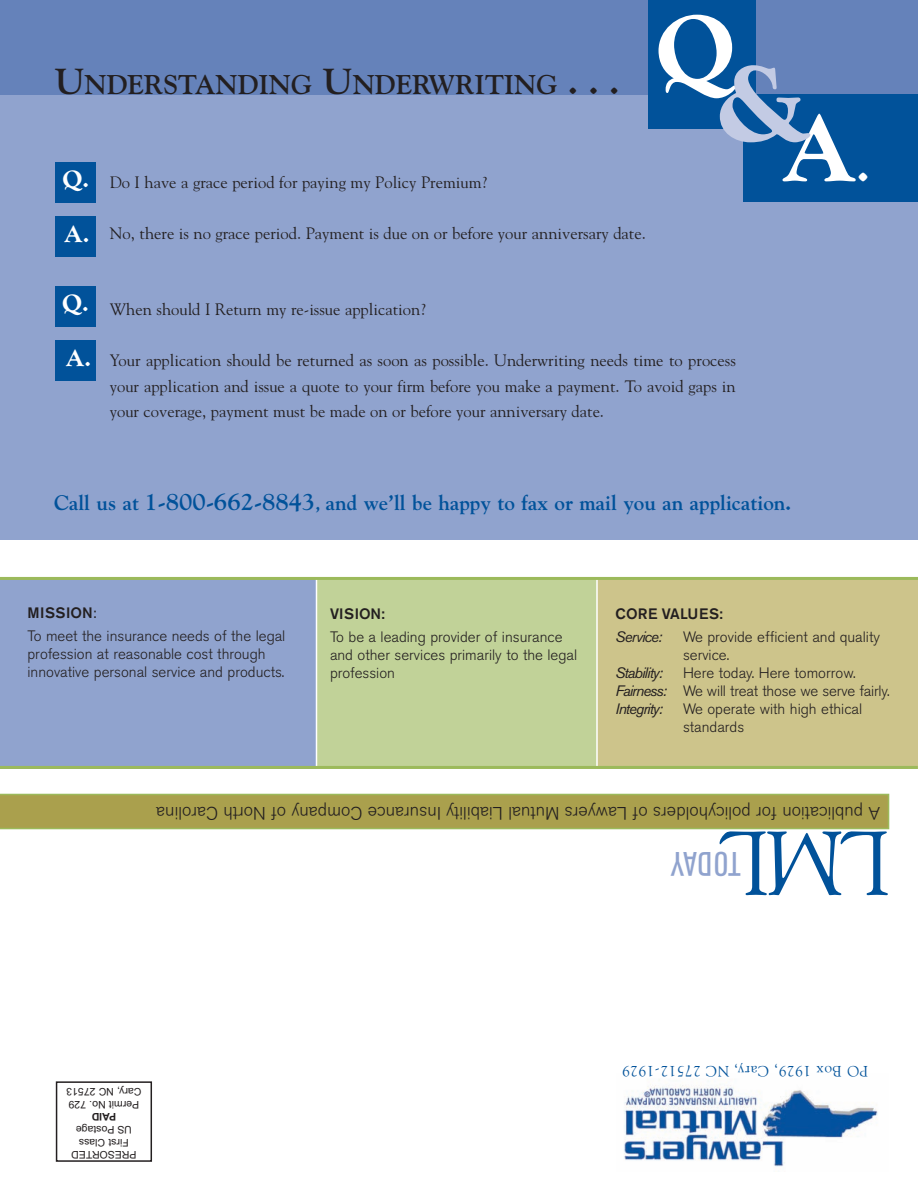
<style>
.page{position:relative;width:918px;height:1188px;background:#fff}
.page>*{position:absolute;margin:0;border:0;box-sizing:border-box;transform-origin:0 0}
.t1{font:800 108px "Goudy";color:#c3cbe4}
.t2{font:800 96px "Goudy";color:#fff}
.t3{font:90px "Goudy";color:#01529a}
.t4{font:condensed 33.75px "Akzidenz Grotesk BE";letter-spacing:.005em;color:#90a3ce}
.t5{font:700 27px "Goudy";letter-spacing:-.01em;color:#231f20}
.t6{font:800 24px "Goudy";color:#fff}
.t7{font:700 21px "Goudy";color:#01529a}
.t8{font:300 18px "Akzidenz Grotesk BE";color:#231f20}
.t9{font:16.5px/25.5px "Goudy";color:#231f20;text-align:justify}
.t10{font:300 15px/18px "Akzidenz Grotesk BE";color:#231f20}
.t11{font:15px "Goudy";letter-spacing:.045em;color:#01529a}
.t12{font:500 15px "Akzidenz Grotesk BE";color:#231f20}
.t13{font:italic 15px "Akzidenz Grotesk BE";letter-spacing:-.06em;color:#231f20}
.t14{font:10.5px/12.6px "Arial";color:#231f20;text-align:center}
.t15{font:700 10.5px "Arial";color:#231f20}
.s1{font-size:36px}
.s2{font-size:48px}
.s3{font-size:24px}
.s4{font-size:18px}
.s5{font-weight:500}
.s6{font-weight:400}
.s7{font-weight:400;font-style:italic}
</style>
<div class="page">
<div style="left:0;top:2px;width:918px;height:538px;background:#90a3ce"></div>
<div style="left:0;top:0;width:918px;height:94px;background:#6582ba"></div>
<div style="left:0;top:579px;width:320px;height:189px;background:#90a3ce"></div>
<div style="left:317px;top:579px;width:287px;height:190px;background:#c1d298"></div>
<div style="left:597px;top:579px;width:321px;height:190px;background:#cdc48b"></div>
<div style="left:56px;top:1081px;width:96px;height:81px;border:2px solid #231f20"></div>
<img style="left:624px;top:1079px;width:254px;height:88px">
<div style="left:0;top:794px;width:889px;height:35px;background:#aaa04d"></div>
<hr style="left:316px;top:579px;width:1px;height:187px;background:#fff">
<hr style="left:596px;top:576px;width:2px;height:192px;background:#fff">
<hr style="left:0;top:577px;width:918px;height:3px;background:#9cba5b">
<div style="left:56px;top:162px;width:40px;height:40px;background:#01529a"></div>
<div style="left:56px;top:216px;width:40px;height:40px;background:#01529a"></div>
<div style="left:56px;top:286px;width:40px;height:41px;background:#01529a"></div>
<div style="left:56px;top:340px;width:40px;height:41px;background:#01529a"></div>
<div style="left:743px;top:94px;width:175px;height:108px;background:#01529a"></div>
<div style="left:648px;top:0;width:108px;height:129px;background:#01529a"></div>
<hr style="left:0;top:766px;width:918px;height:3px;background:#9cba5b">
<h3 class="t5" style="left:55px;top:69px;width:566px"><span class="s1">U</span>NDERSTANDING <span class="s1">U</span>NDERWRITING <span class="s1">. . .</span></h3>
<h3 class="t6" style="left:62px;top:169px;width:28px">Q.</h3>
<h3 class="t6" style="left:64px;top:224px;width:27px">A.</h3>
<p class="t9" style="left:110px;top:169px;width:379px">Do I have a grace period for paying my Policy Premium?</p>
<p class="t9" style="left:110px;top:220px;width:538px">No, there is no grace period. Payment is due on or before your anniversary date.</p>
<h2 class="t2" style="left:655px;top:10px;width:95px">Q<span class="s2">.</span></h2>
<h1 class="t1" style="left:716px;top:60px;width:98px">&amp;</h1>
<h2 class="t2" style="left:782px;top:109px;width:90px">A<span class="s2">.</span></h2>
<h3 class="t6" style="left:62px;top:293px;width:28px">Q.</h3>
<h3 class="t6" style="left:66px;top:348px;width:27px">A.</h3>
<p class="t9" style="left:110px;top:297px;width:317px">When should I Return my re-issue application?</p>
<p class="t9" style="left:110px;top:348px;width:628px">Your application should be returned as soon as possible. Underwriting needs time to process your application and issue a quote to your firm before you make a payment. To avoid gaps in your coverage, payment must be made on or before your anniversary date.</p>
<p class="t7" style="left:54px;top:490px;width:739px">Call us at <span class="s3">1-800-662-8843</span><span class="s4">,</span> and we’ll be happy to fax or mail you an application.</p>
<p class="t10" style="left:27px;top:603px;width:259px;line-height:23px"><span class="s5">MISSION</span><span class="s6">:<br></span>To meet the insurance needs of the legal</p>
<p class="t10" style="left:27px;top:646px;width:258px">profession at reasonable cost through innovative personal service and products.</p>
<p class="t12" style="left:330px;top:608px;width:57px">VISION:</p>
<p class="t10" style="left:330px;top:629px;width:249px">To be a leading provider of insurance and other services primarily to the legal profession</p>
<p class="t12" style="left:615px;top:608px;width:109px">CORE VALUES:</p>
<p class="t13" style="left:615px;top:631px;width:48px">Service:</p>
<p class="t10" style="left:683px;top:629px;width:198px">We provide efficient and quality service.</p>
<p class="t13" style="left:615px;top:667px;width:49px">Stability:</p>
<p class="t10" style="left:615px;top:665px;width:276px;text-indent:68px">Here today. Here tomorrow.<br><span class="s7">Fairness:</span> We will treat those we serve fairly.<br><span class="s7">Integrity:</span></p>
<p class="t10" style="left:683px;top:701px;width:181px">We operate with high ethical standards</p>
<p class="t8" style="left:880px;top:821px;width:726px;rotate:-180deg">A publication for policyholders of Lawyers Mutual Liability Insurance Company of North Carolina</p>
<h3 class="t3" style="left:890px;top:916px;width:173px;rotate:-180deg">LML</h3>
<h3 class="t4" style="left:741px;top:876px;width:72px;rotate:-180deg">TODAY</h3>
<p class="t14" style="left:141px;top:1111px;width:77px;text-align:left;rotate:-180deg">Permit No. 729<br>Cary, NC 27513</p>
<p class="t15" style="left:116px;top:1123px;width:26px;rotate:-180deg">PAID</p>
<p class="t14" style="left:137px;top:1161px;width:67px;rotate:-180deg">PRESORTED<br>First Class<br>US Postage</p>
<p class="t11" style="left:868px;top:1080px;width:247px;rotate:-180deg">PO Box 1929, Cary, NC 27512-1929</p>
</div>
